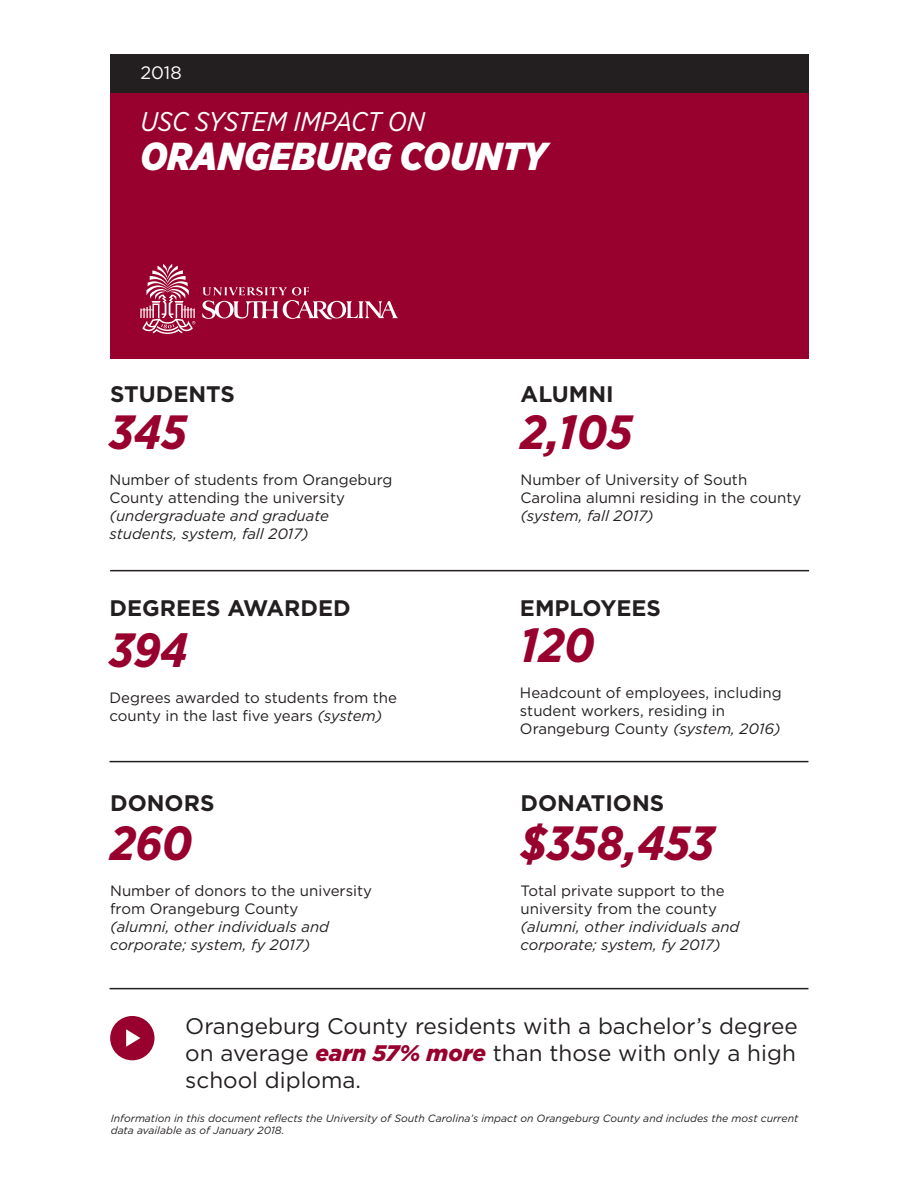
<style>
.page{position:relative;width:918px;height:1188px;background:#fff}
.page>*{position:absolute;margin:0;border:0;box-sizing:border-box;transform-origin:0 0}
.t1{font:italic 700 48px "Gotham Narrow";color:#98012d}
.t2{font:italic 900 39px "Gotham Narrow";color:#fff}
.t3{font:italic 27px "Gotham Narrow";color:#fff}
.t4{font:22.5px/27px "Gotham";color:#231f20;text-align:justify}
.t5{font:700 22.5px "Gotham";color:#231f20}
.t6{font:18px "Gotham";color:#fff}
.t7{font:15px/18px "Gotham";color:#231f20}
.t8{font:italic 15px/18px "Gotham";color:#231f20}
.t9{font:italic 10.5px/12px "Gotham";color:#231f20}
.s1{font-style:italic}
.s2{font-weight:900;font-style:italic;color:#98012d}
</style>
<div class="page">
<div style="left:110px;top:54px;width:699px;height:305px;background:#98012d"></div>
<div style="left:110px;top:54px;width:699px;height:39px;background:#231f20"></div>
<hr style="left:110px;top:570px;width:699px;height:1px;background:#231f20">
<hr style="left:110px;top:761px;width:698px;height:1px;background:#231f20">
<hr style="left:110px;top:988px;width:698px;height:1px;background:#231f20">
<svg style="left:202px;top:287px;width:196px;height:32px"></svg>
<svg style="left:140px;top:264px;width:55px;height:70px"></svg>
<div style="left:110px;top:1016px;width:44px;height:44px;background:#98012d;border-radius:50%"></div>
<svg style="left:126px;top:1029px;width:14px;height:18px"></svg>
<p class="t6" style="left:140px;top:61px;width:43px">2018</p>
<h3 class="t3" style="left:140px;top:104px;width:286px">USC SYSTEM IMPACT ON</h3>
<h2 class="t2" style="left:140px;top:130px;width:407px">ORANGEBURG COUNTY</h2>
<h3 class="t5" style="left:110px;top:379px;width:126px">STUDENTS</h3>
<h3 class="t5" style="left:521px;top:379px;width:95px">ALUMNI</h3>
<h1 class="t1" style="left:110px;top:402px;width:79px">345</h1>
<p class="t7" style="left:110px;top:471px;width:285px">Number of students from Orangeburg<br>County attending the university</p>
<p class="t8" style="left:110px;top:507px;width:221px">(undergraduate and graduate students, system, fall 2017)</p>
<h3 class="t5" style="left:110px;top:593px;width:243px">DEGREES AWARDED</h3>
<h1 class="t1" style="left:110px;top:619px;width:80px">394</h1>
<p class="t7" style="left:110px;top:688px;width:289px">Degrees awarded to students from the county in the last five years <span class="s1">(system)</span></p>
<h1 class="t1" style="left:521px;top:402px;width:113px">2,105</h1>
<p class="t7" style="left:521px;top:471px;width:282px">Number of University of South<br>Carolina alumni residing in the county</p>
<p class="t8" style="left:521px;top:507px;width:135px">(system, fall 2017)</p>
<h3 class="t5" style="left:520px;top:593px;width:143px">EMPLOYEES</h3>
<h1 class="t1" style="left:520px;top:614px;width:76px">120</h1>
<p class="t7" style="left:520px;top:683px;width:263px">Headcount of employees, including student workers, residing in<br>Orangeburg County <span class="s1">(system, 2016)</span></p>
<h3 class="t5" style="left:110px;top:788px;width:106px">DONORS</h3>
<h3 class="t5" style="left:521px;top:788px;width:145px">DONATIONS</h3>
<h1 class="t1" style="left:110px;top:813px;width:84px">260</h1>
<p class="t7" style="left:110px;top:882px;width:263px">Number of donors to the university from Orangeburg County</p>
<p class="t8" style="left:110px;top:918px;width:220px">(alumni, other individuals and corporate; system, fy 2017)</p>
<h1 class="t1" style="left:521px;top:813px;width:195px">$358,453</h1>
<p class="t7" style="left:521px;top:882px;width:206px">Total private support to the university from the county</p>
<p class="t8" style="left:521px;top:918px;width:220px">(alumni, other individuals and corporate; system, fy 2017)</p>
<h3 class="t4" style="left:185px;top:1012px;width:614px">Orangeburg County residents with a bachelor’s degree on average <span class="s2">earn 57% more</span> than those with only a high school diploma.</h3>
<p class="t9" style="left:111px;top:1112px;width:689px">Information in this document reflects the University of South Carolina’s impact on Orangeburg County and includes the most current data available as of January 2018.</p>
</div>
